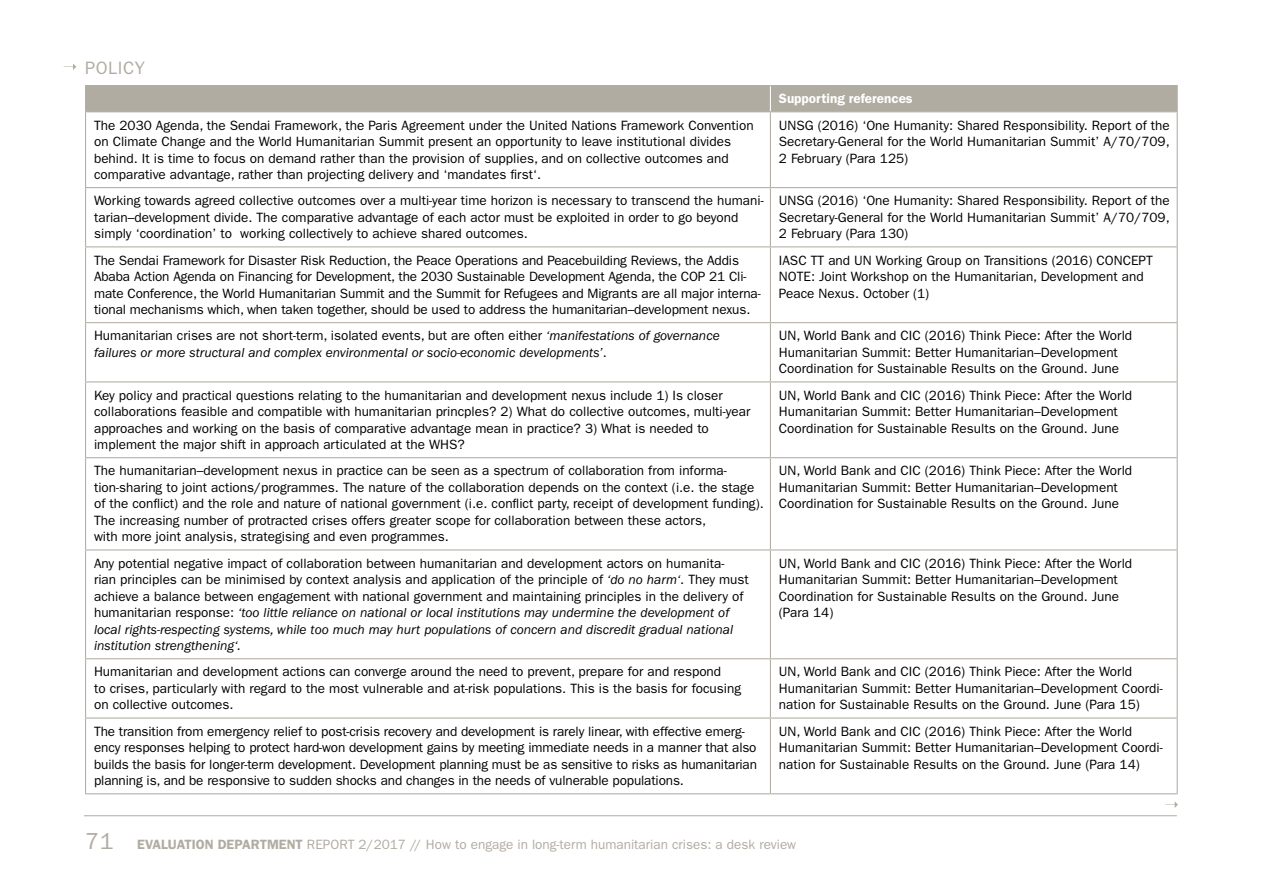
<style>
.page{position:relative;width:1263px;height:893px;background:#fff}
.page>*{position:absolute;margin:0;border:0;box-sizing:border-box;transform-origin:0 0}
.t1{font:18px "ITC Franklin Gothic Std";letter-spacing:.03em;color:#b1aca2}
.t2{font:13.5px/16.5px "ITC Franklin Gothic Std";color:#000}
.t3{font:italic 13.5px/16.5px "ITC Franklin Gothic Std";color:#000}
.t4{font:13.5px "ITC Franklin Gothic Std";color:#b1aca2}
.t5{font:600 13.5px "ITC Franklin Gothic Std";color:#fff}
.s1{font-style:normal}
.s2{font-style:italic}
.s3{font-size:23.25px}
.s4{font-weight:600}
</style>
<div class="page">
<hr style="left:84px;top:815px;width:1093px;height:1px;background:#b1aca2">
<svg style="left:771px;top:112px;width:406px;height:681px"></svg>
<hr style="left:85px;top:85px;width:685px;height:1px;background:#b1aca2">
<hr style="left:85px;top:112px;width:1px;height:75px;background:#b1aca2">
<hr style="left:85px;top:187px;width:685px;height:1px;background:#b1aca2">
<hr style="left:85px;top:188px;width:1px;height:58px;background:#b1aca2">
<hr style="left:85px;top:246px;width:685px;height:1px;background:#b1aca2">
<hr style="left:85px;top:247px;width:1px;height:75px;background:#b1aca2">
<hr style="left:85px;top:322px;width:685px;height:1px;background:#b1aca2">
<hr style="left:85px;top:323px;width:1px;height:58px;background:#b1aca2">
<hr style="left:85px;top:381px;width:685px;height:1px;background:#b1aca2">
<hr style="left:85px;top:382px;width:1px;height:75px;background:#b1aca2">
<hr style="left:85px;top:457px;width:685px;height:1px;background:#b1aca2">
<hr style="left:85px;top:458px;width:1px;height:91px;background:#b1aca2">
<hr style="left:85px;top:549px;width:685px;height:1px;background:#b1aca2">
<hr style="left:85px;top:550px;width:1px;height:108px;background:#b1aca2">
<hr style="left:85px;top:658px;width:685px;height:1px;background:#b1aca2">
<hr style="left:85px;top:659px;width:1px;height:58px;background:#b1aca2">
<hr style="left:85px;top:717px;width:685px;height:2px;background:#b1aca2">
<hr style="left:85px;top:719px;width:1px;height:74px;background:#b1aca2">
<hr style="left:85px;top:793px;width:685px;height:1px;background:#b1aca2">
<hr style="left:770px;top:85px;width:408px;height:1px;background:#b1aca2">
<div style="left:85px;top:86px;width:1093px;height:26px;background:#b1aca2"></div>
<hr style="left:770px;top:111px;width:408px;height:1px;background:#b1aca2">
<hr style="left:770px;top:112px;width:1px;height:75px;background:#b1aca2">
<hr style="left:1177px;top:112px;width:1px;height:75px;background:#b1aca2">
<hr style="left:770px;top:187px;width:408px;height:1px;background:#b1aca2">
<hr style="left:770px;top:188px;width:1px;height:58px;background:#b1aca2">
<hr style="left:1177px;top:188px;width:1px;height:58px;background:#b1aca2">
<hr style="left:770px;top:246px;width:408px;height:1px;background:#b1aca2">
<hr style="left:770px;top:247px;width:1px;height:75px;background:#b1aca2">
<hr style="left:1177px;top:247px;width:1px;height:75px;background:#b1aca2">
<hr style="left:770px;top:322px;width:408px;height:1px;background:#b1aca2">
<hr style="left:770px;top:323px;width:1px;height:58px;background:#b1aca2">
<hr style="left:1177px;top:323px;width:1px;height:58px;background:#b1aca2">
<hr style="left:770px;top:381px;width:408px;height:1px;background:#b1aca2">
<hr style="left:770px;top:382px;width:1px;height:75px;background:#b1aca2">
<hr style="left:1177px;top:382px;width:1px;height:75px;background:#b1aca2">
<hr style="left:770px;top:457px;width:408px;height:1px;background:#b1aca2">
<hr style="left:770px;top:458px;width:1px;height:91px;background:#b1aca2">
<hr style="left:1177px;top:458px;width:1px;height:91px;background:#b1aca2">
<hr style="left:770px;top:549px;width:408px;height:1px;background:#b1aca2">
<hr style="left:770px;top:550px;width:1px;height:108px;background:#b1aca2">
<hr style="left:1177px;top:550px;width:1px;height:108px;background:#b1aca2">
<hr style="left:770px;top:658px;width:408px;height:1px;background:#b1aca2">
<hr style="left:770px;top:659px;width:1px;height:58px;background:#b1aca2">
<hr style="left:1177px;top:659px;width:1px;height:58px;background:#b1aca2">
<hr style="left:770px;top:717px;width:408px;height:2px;background:#b1aca2">
<hr style="left:770px;top:719px;width:1px;height:74px;background:#b1aca2">
<hr style="left:1177px;top:719px;width:1px;height:74px;background:#b1aca2">
<hr style="left:770px;top:793px;width:408px;height:1px;background:#b1aca2">
<svg style="left:1165px;top:801px;width:13px;height:7px"></svg>
<svg style="left:64px;top:63px;width:12px;height:7px"></svg>
<h1 class="t1" style="left:85px;top:57px;width:61px">POLICY</h1>
<p class="t5" style="left:779px;top:91px;width:135px">Supporting references</p>
<p class="t2" style="left:94px;top:117px;width:661px">The 2030 Agenda, the Sendai Framework, the Paris Agreement under the United Nations Framework Convention on Climate Change and the World Humanitarian Summit present an opportunity to leave institutional divides behind. It is time to focus on demand rather than the provision of supplies, and on collective outcomes and comparative advantage, rather than projecting delivery and ‘mandates first‘.</p>
<p class="t2" style="left:779px;top:117px;width:392px;text-align:justify">UNSG (2016) ‘One Humanity: Shared Responsibility. Report of the Secretary-General for the World Humanitarian Summit’ A/70/709, 2 February (Para 125)</p>
<p class="t2" style="left:94px;top:193px;width:671px">Working towards agreed collective outcomes over a multi-year time horizon is necessary to transcend the humani&shy;tarian–development divide. The comparative advantage of each actor must be exploited in order to go beyond simply ‘coordination’ to working collectively to achieve shared outcomes.</p>
<p class="t2" style="left:779px;top:193px;width:392px;text-align:justify">UNSG (2016) ‘One Humanity: Shared Responsibility. Report of the Secretary-General for the World Humanitarian Summit’ A/70/709, 2 February (Para 130)</p>
<p class="t2" style="left:94px;top:252px;width:668px">The Sendai Framework for Disaster Risk Reduction, the Peace Operations and Peacebuilding Reviews, the Addis Ababa Action Agenda on Financing for Development, the 2030 Sustainable Development Agenda, the COP 21 Cli&shy;mate Conference, the World Humanitarian Summit and the Summit for Refugees and Migrants are all major interna&shy;tional mechanisms which, when taken together, should be used to address the humanitarian–development nexus.</p>
<p class="t2" style="left:779px;top:252px;width:375px">IASC TT and UN Working Group on Transitions (2016) CONCEPT<br>NOTE: Joint Workshop on the Humanitarian, Development and<br>Peace Nexus. October (1)</p>
<p class="t3" style="left:94px;top:328px;width:627px"><span class="s1">Humanitarian crises are not short-term, isolated events, but are often either</span> ‘manifestations of governance failures or more structural and complex environmental or socio-economic developments’<span class="s1">.</span></p>
<p class="t2" style="left:779px;top:328px;width:355px">UN, World Bank and CIC (2016) Think Piece: After the World<br>Humanitarian Summit: Better Humanitarian–Development<br>Coordination for Sustainable Results on the Ground. June</p>
<p class="t2" style="left:94px;top:387px;width:658px">Key policy and practical questions relating to the humanitarian and development nexus include 1) Is closer collaborations feasible and compatible with humanitarian princples? 2) What do collective outcomes, multi-year approaches and working on the basis of comparative advantage mean in practice? 3) What is needed to implement the major shift in approach articulated at the WHS?</p>
<p class="t2" style="left:779px;top:387px;width:355px">UN, World Bank and CIC (2016) Think Piece: After the World<br>Humanitarian Summit: Better Humanitarian–Development<br>Coordination for Sustainable Results on the Ground. June</p>
<p class="t2" style="left:94px;top:463px;width:671px">The humanitarian–development nexus in practice can be seen as a spectrum of collaboration from informa&shy;tion-sharing to joint actions/programmes. The nature of the collaboration depends on the context (i.e. the stage of the conflict) and the role and nature of national government (i.e. conflict party, receipt of development funding).<br>The increasing number of protracted crises offers greater scope for collaboration between these actors,<br>with more joint analysis, strategising and even programmes.</p>
<p class="t2" style="left:779px;top:463px;width:355px">UN, World Bank and CIC (2016) Think Piece: After the World<br>Humanitarian Summit: Better Humanitarian–Development<br>Coordination for Sustainable Results on the Ground. June</p>
<p class="t2" style="left:94px;top:555px;width:656px">Any potential negative impact of collaboration between humanitarian and development actors on humanita&shy;rian principles can be minimised by context analysis and application of the principle of <span class="s2">‘do no harm‘</span>. They must achieve a balance between engagement with national government and maintaining principles in the delivery of humanitarian response: <span class="s2">‘too little reliance on national or local institutions may undermine the development of local rights-respecting systems, while too much may hurt populations of concern and discredit gradual national institution strengthening‘.</span></p>
<p class="t2" style="left:779px;top:555px;width:355px">UN, World Bank and CIC (2016) Think Piece: After the World Humanitarian Summit: Better Humanitarian–Development Coordination for Sustainable Results on the Ground. June (Para 14)</p>
<p class="t2" style="left:94px;top:664px;width:648px">Humanitarian and development actions can converge around the need to prevent, prepare for and respond<br>to crises, particularly with regard to the most vulnerable and at-risk populations. This is the basis for focusing on collective outcomes.</p>
<p class="t2" style="left:779px;top:664px;width:385px">UN, World Bank and CIC (2016) Think Piece: After the World<br>Humanitarian Summit: Better Humanitarian–Development Coordi&shy;nation for Sustainable Results on the Ground. June (Para 15)</p>
<p class="t2" style="left:94px;top:723px;width:664px">The transition from emergency relief to post-crisis recovery and development is rarely linear, with effective emerg&shy;ency responses helping to protect hard-won development gains by meeting immediate needs in a manner that also builds the basis for longer-term development. Development planning must be as sensitive to risks as humanitarian planning is, and be responsive to sudden shocks and changes in the needs of vulnerable populations.</p>
<p class="t2" style="left:779px;top:723px;width:385px">UN, World Bank and CIC (2016) Think Piece: After the World<br>Humanitarian Summit: Better Humanitarian–Development Coordi&shy;nation for Sustainable Results on the Ground. June (Para 14)</p>
<p class="t4" style="left:85px;top:837px;width:712px"><span class="s3">71</span> <span class="s4">EVALUATION DEPARTMENT</span> REPORT 2/2017 // How to engage in long-term humanitarian crises: a desk review</p>
</div>
